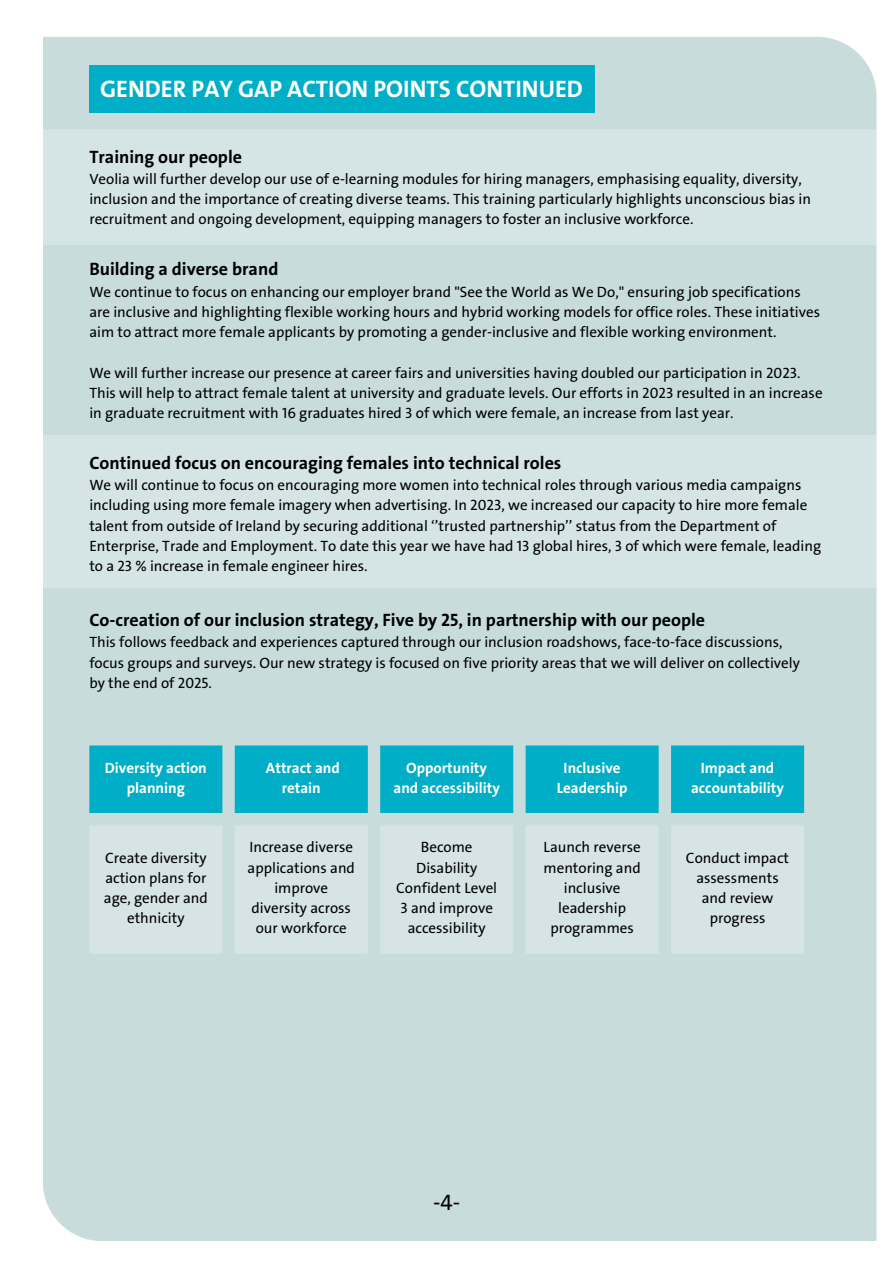
<style>
.page{position:relative;width:893px;height:1264px;background:#fff}
.page>*{position:absolute;margin:0;border:0;box-sizing:border-box;transform-origin:0 0}
.t1{font:24px "The Sans Veolia W7 Bld";color:#fff}
.t2{font:22.5px "The Sans Veolia W5 Pla";color:#000}
.t3{font:18px "The Sans Veolia W7 Bld";color:#000}
.t4{font:15px/20.2px "The Sans Veolia W5 Pla";color:#000}
.t5{font:15px/20.2px "The Sans Veolia W7 Bld";color:#fff;text-align:center}
</style>
<div class="page">
<div style="left:43px;top:37px;width:833px;height:1204px;background:#c8dcdc"></div>
<div style="left:89px;top:66px;width:506px;height:47px;background:#00aec7"></div>
<div style="left:43px;top:130px;width:834px;height:115px;background:#d5e4e4"></div>
<div style="left:43px;top:435px;width:834px;height:153px;background:#d5e4e4"></div>
<svg style="left:89px;top:745px;width:715px;height:68px;background:#0fb1c8"></svg>
<div style="left:89px;top:825px;width:715px;height:128px;background:#d6e4e5"></div>
<p class="t1" style="left:100px;top:73px;width:484px">GENDER PAY GAP ACTION POINTS CONTINUED</p>
<p class="t3" style="left:89px;top:145px;width:154px">Training our people</p>
<p class="t4" style="left:89px;top:169px;width:723px">Veolia will further develop our use of e-learning modules for hiring managers, emphasising equality, diversity, inclusion and the importance of creating diverse teams. This training particularly highlights unconscious bias in recruitment and ongoing development, equipping managers to foster an inclusive workforce.</p>
<p class="t3" style="left:89px;top:257px;width:190px">Building a diverse brand</p>
<p class="t4" style="left:89px;top:281px;width:732px">We continue to focus on enhancing our employer brand "See the World as We Do," ensuring job specifications are inclusive and highlighting flexible working hours and hybrid working models for office roles. These initiatives aim to attract more female applicants by promoting a gender-inclusive and flexible working environment.</p>
<p class="t4" style="left:89px;top:362px;width:734px">We will further increase our presence at career fairs and universities having doubled our participation in 2023.<br>This will help to attract female talent at university and graduate levels. Our efforts in 2023 resulted in an increase in graduate recruitment with 16 graduates hired 3 of which were female, an increase from last year.</p>
<p class="t3" style="left:89px;top:451px;width:473px">Continued focus on encouraging females into technical roles</p>
<p class="t4" style="left:89px;top:475px;width:733px">We will continue to focus on encouraging more women into technical roles through various media campaigns including using more female imagery when advertising. In 2023, we increased our capacity to hire more female talent from outside of Ireland by securing additional ‘’trusted partnership’’ status from the Department of Enterprise, Trade and Employment. To date this year we have had 13 global hires, 3 of which were female, leading to a 23 % increase in female engineer hires.</p>
<p class="t3" style="left:89px;top:608px;width:617px">Co-creation of our inclusion strategy, Five by 25, in partnership with our people</p>
<p class="t4" style="left:89px;top:632px;width:712px">This follows feedback and experiences captured through our inclusion roadshows, face-to-face discussions, focus groups and surveys. Our new strategy is focused on five priority areas that we will deliver on collectively by the end of 2025.</p>
<p class="t5" style="left:105px;top:757px;width:103px">Diversity action planning</p>
<p class="t5" style="left:266px;top:757px;width:75px">Attract and retain</p>
<p class="t5" style="left:393px;top:757px;width:108px">Opportunity and accessibility</p>
<p class="t5" style="left:556px;top:757px;width:72px">Inclusive<br>Leadership</p>
<p class="t5" style="left:691px;top:757px;width:94px">Impact and accountability</p>
<p class="t4" style="left:104px;top:847px;width:105px;text-align:center">Create diversity action plans for age, gender and ethnicity</p>
<p class="t4" style="left:247px;top:837px;width:109px;text-align:center">Increase diverse applications and improve diversity across our workforce</p>
<p class="t4" style="left:396px;top:837px;width:102px;text-align:center">Become<br>Disability<br>Confident Level<br>3 and improve accessibility</p>
<p class="t4" style="left:543px;top:837px;width:99px;text-align:center">Launch reverse mentoring and inclusive leadership programmes</p>
<p class="t4" style="left:686px;top:847px;width:105px;text-align:center">Conduct impact assessments and review progress</p>
<p class="t2" style="left:433px;top:1188px;width:29px">-4-</p>
</div>
